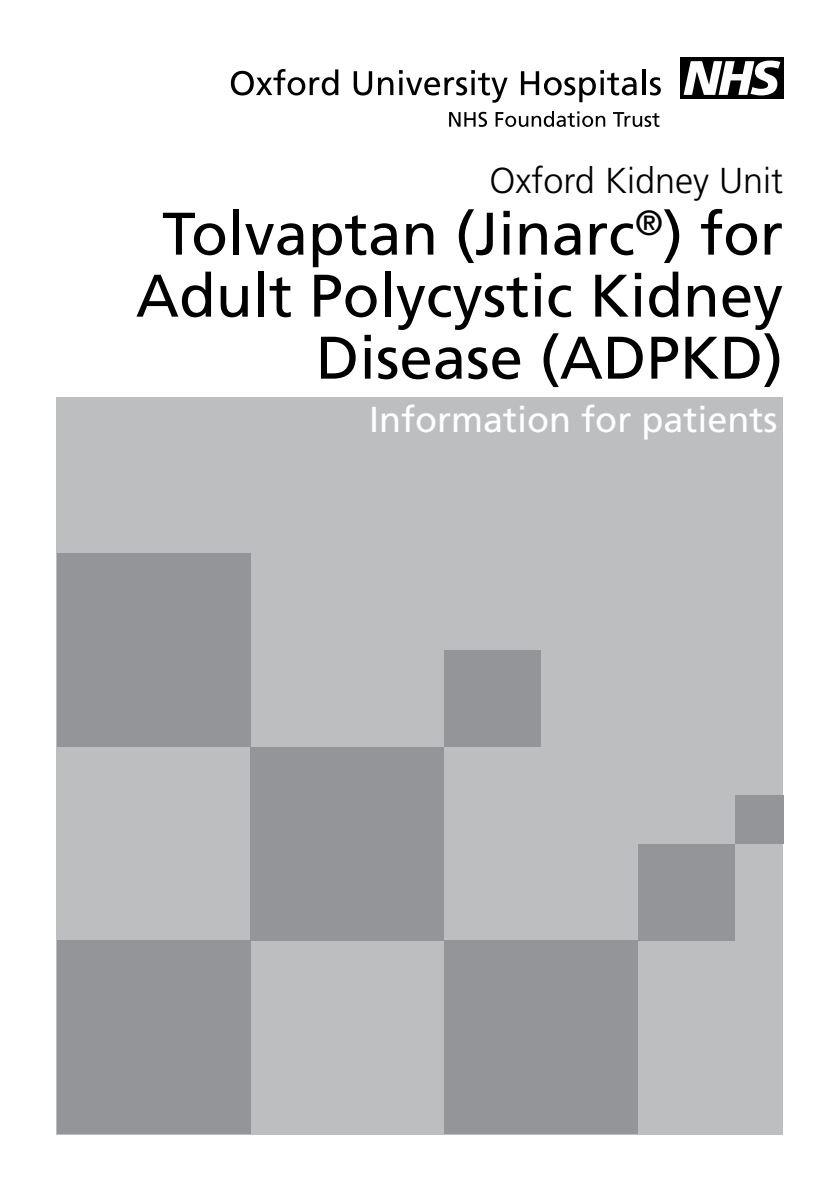
<style>
.page{position:relative;width:840px;height:1191px;background:#fff}
.page>*{position:absolute;margin:0;border:0;box-sizing:border-box;transform-origin:0 0}
.t1{font:60px/62px "Frutiger";color:#000;text-align:right}
.t2{font:36px "Frutiger";color:#fff}
.t3{font:300 36px "Frutiger";color:#000}
</style>
<div class="page">
<svg style="left:231px;top:69px;width:107px;height:26px"></svg>
<svg style="left:353px;top:71px;width:19px;height:24px"></svg>
<svg style="left:378px;top:77px;width:15px;height:18px"></svg>
<svg style="left:399px;top:70px;width:108px;height:33px"></svg>
<svg style="left:520px;top:70px;width:116px;height:32px"></svg>
<hr style="left:642px;top:69px;width:3px;height:26px;background:#000">
<svg style="left:649px;top:77px;width:11px;height:18px"></svg>
<svg style="left:449px;top:112px;width:38px;height:15px"></svg>
<svg style="left:495px;top:111px;width:110px;height:16px"></svg>
<svg style="left:613px;top:112px;width:46px;height:15px"></svg>
<div style="left:680px;top:57px;width:102px;height:42px;background:#000"></div>
<svg style="left:683px;top:61px;width:96px;height:34px"></svg>
<div style="left:57px;top:397px;width:725px;height:737px;background:#bcbec0"></div>
<div style="left:444px;top:940px;width:193px;height:194px;background:#939598"></div>
<div style="left:444px;top:650px;width:96px;height:97px;background:#939598"></div>
<div style="left:734px;top:795px;width:48px;height:49px;background:#939598"></div>
<div style="left:637px;top:844px;width:97px;height:96px;background:#939598"></div>
<div style="left:250px;top:747px;width:194px;height:193px;background:#939598"></div>
<div style="left:57px;top:940px;width:193px;height:194px;background:#939598"></div>
<div style="left:57px;top:553px;width:193px;height:194px;background:#939598"></div>
<p class="t3" style="left:489px;top:160px;width:295px">Oxford Kidney Unit</p>
<p class="t1" style="left:136px;top:202px;width:648px">Tolvaptan (Jinarc<sup>®</sup>) for<br>Adult Polycystic Kidney<br>Disease (ADPKD)</p>
<p class="t2" style="left:369px;top:398px;width:410px">Information for patients</p>
</div>
